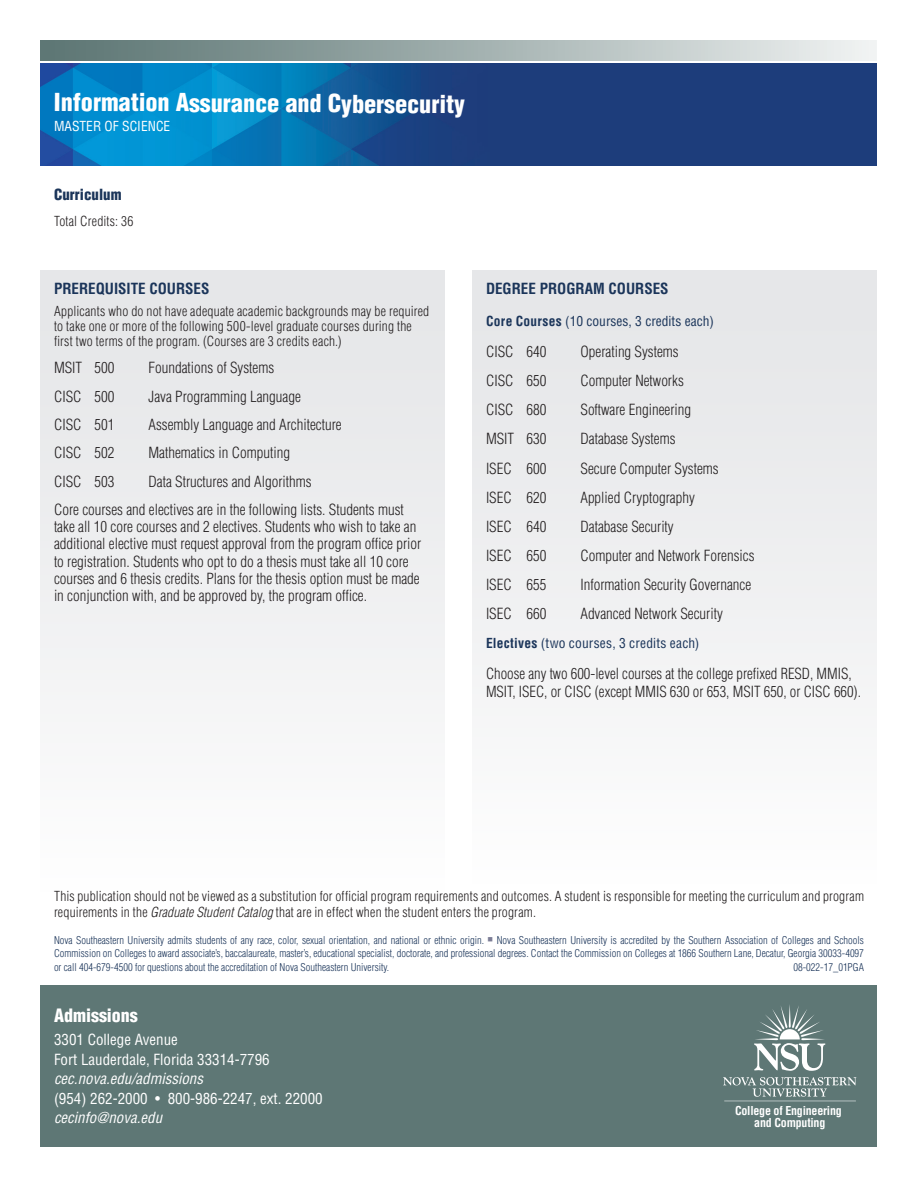
<style>
.page{position:relative;width:918px;height:1188px;background:#fff}
.page>*{position:absolute;margin:0;border:0;box-sizing:border-box;transform-origin:0 0}
.t1{font:900 condensed 24.15px "Helvetica LT Std";letter-spacing:-.01em;color:#fff}
.t2{font:900 condensed 18px "Helvetica LT Std";color:#fff}
.Short_Courses{font:300 condensed 15px/17.2px "Helvetica LT Std";color:#231f20}
.t3{font:condensed 15px/19.5px "Helvetica LT Std";color:#fff}
.t4{font:italic condensed 15px "Helvetica LT Std";color:#fff}
.Bold_Course_Header{font:700 condensed 15px "Helvetica LT Std";color:#1b355a}
.t5{font:900 condensed 15px "Helvetica LT Std";color:#1b355a}
.Small_Text{font:300 condensed 13.5px/16.2px "Helvetica LT Std";letter-spacing:.015em;color:#231f20}
.Courses{font:300 condensed 13.5px/15px "Helvetica LT Std";letter-spacing:.015em;color:#231f20}
.Courses_titles{font:condensed 13.5px "Helvetica LT Std";letter-spacing:.005em;color:#1b355a}
.t6{font:condensed 13.5px "Helvetica LT Std";color:#fff}
.t7{font:700 condensed 12px/12.6px "Helvetica LT Std";letter-spacing:-.015em;color:#fff;text-align:center}
.Legal_Statement{font:300 condensed 10.5px/13.5px "Helvetica LT Std";color:#1b355a;text-align:justify}
.s1{font-weight:700}
.s2{font-style:italic}
.s3{color:#7c7d96}
</style>
<div class="page">
<img style="left:40px;top:64px;width:837px;height:101px">
<div style="left:40px;top:986px;width:838px;height:162px;background:#5e7775"></div>
<div style="left:40px;top:40px;width:878px;height:21px;background:linear-gradient(to right,#56706e,#f5f7f6)"></div>
<div style="left:878px;top:22px;width:40px;height:42px;background:#fff"></div>
<div style="left:472px;top:270px;width:406px;height:613px;background:linear-gradient(to right,#f0f1f2,#f0f1f2)"></div>
<div style="left:40px;top:270px;width:406px;height:622px;background:linear-gradient(to right,#f0f1f2,#f0f1f2)"></div>
<svg style="left:723px;top:1077px;width:133px;height:25px"></svg>
<svg style="left:754px;top:1005px;width:71px;height:66px"></svg>
<p class="t1" style="left:54px;top:88px;width:413px">Information Assurance and Cybersecurity</p>
<p class="t6" style="left:54px;top:118px;width:118px">MASTER OF SCIENCE</p>
<p class="t5" style="left:54px;top:185px;width:69px">Curriculum</p>
<p class="Courses" style="left:54px;top:213px;width:81px">Total Credits: 36</p>
<p class="Bold_Course_Header" style="left:54px;top:279px;width:157px">PREREQUISITE COURSES</p>
<p class="Courses" style="left:54px;top:304px;width:377px">Applicants who do not have adequate academic backgrounds may be required to take one or more of the following 500-level graduate courses during the first two terms of the program. (Courses are 3 credits each.)</p>
<p class="Short_Courses" style="left:54px;top:359px;width:62px">MSIT 500</p>
<p class="Short_Courses" style="left:148px;top:359px;width:127px">Foundations of Systems</p>
<p class="Short_Courses" style="left:54px;top:387px;width:62px">CISC 500</p>
<p class="Short_Courses" style="left:148px;top:387px;width:154px">Java Programming Language</p>
<p class="Short_Courses" style="left:54px;top:416px;width:62px">CISC 501</p>
<p class="Short_Courses" style="left:148px;top:416px;width:195px">Assembly Language and Architecture</p>
<p class="Short_Courses" style="left:54px;top:444px;width:62px">CISC 502</p>
<p class="Short_Courses" style="left:148px;top:444px;width:143px">Mathematics in Computing</p>
<p class="Short_Courses" style="left:54px;top:472px;width:62px">CISC 503</p>
<p class="Short_Courses" style="left:148px;top:472px;width:165px">Data Structures and Algorithms</p>
<p class="Short_Courses" style="left:54px;top:501px;width:369px">Core courses and electives are in the following lists. Students must take all 10 core courses and 2 electives. Students who wish to take an additional elective must request approval from the program office prior to registration. Students who opt to do a thesis must take all 10 core courses and 6 thesis credits. Plans for the thesis option must be made in conjunction with, and be approved by, the program office.</p>
<p class="Bold_Course_Header" style="left:486px;top:279px;width:184px">DEGREE PROGRAM COURSES</p>
<p class="Courses_titles" style="left:486px;top:312px;width:230px"><span class="s1">Core Courses</span> (10 courses, 3 credits each)</p>
<p class="Short_Courses" style="left:486px;top:343px;width:62px">CISC 640</p>
<p class="Short_Courses" style="left:580px;top:343px;width:100px">Operating Systems</p>
<p class="Short_Courses" style="left:486px;top:372px;width:62px">CISC 650</p>
<p class="Short_Courses" style="left:580px;top:372px;width:105px">Computer Networks</p>
<p class="Short_Courses" style="left:486px;top:401px;width:62px">CISC 680</p>
<p class="Short_Courses" style="left:580px;top:401px;width:112px">Software Engineering</p>
<p class="Short_Courses" style="left:486px;top:430px;width:62px">MSIT 630</p>
<p class="Short_Courses" style="left:580px;top:430px;width:97px">Database Systems</p>
<p class="Short_Courses" style="left:486px;top:459px;width:62px">ISEC 600</p>
<p class="Short_Courses" style="left:580px;top:459px;width:140px">Secure Computer Systems</p>
<p class="Short_Courses" style="left:486px;top:488px;width:62px">ISEC 620</p>
<p class="Short_Courses" style="left:580px;top:488px;width:116px">Applied Cryptography</p>
<p class="Short_Courses" style="left:486px;top:518px;width:62px">ISEC 640</p>
<p class="Short_Courses" style="left:580px;top:518px;width:95px">Database Security</p>
<p class="Short_Courses" style="left:486px;top:547px;width:62px">ISEC 650</p>
<p class="Short_Courses" style="left:580px;top:547px;width:176px">Computer and Network Forensics</p>
<p class="Short_Courses" style="left:486px;top:576px;width:62px">ISEC 655</p>
<p class="Short_Courses" style="left:580px;top:576px;width:172px">Information Security Governance</p>
<p class="Short_Courses" style="left:486px;top:605px;width:62px">ISEC 660</p>
<p class="Short_Courses" style="left:580px;top:605px;width:144px">Advanced Network Security</p>
<p class="Courses_titles" style="left:486px;top:635px;width:215px"><span class="s1">Electives</span> (two courses, 3 credits each)</p>
<p class="Short_Courses" style="left:486px;top:665px;width:376px;line-height:18px">Choose any two 600-level courses at the college prefixed RESD, MMIS,<br>MSIT, ISEC, or CISC (except MMIS 630 or 653, MSIT 650, or CISC 660).</p>
<p class="Small_Text" style="left:54px;top:888px;width:812px">This publication should not be viewed as a substitution for official program requirements and outcomes. A student is responsible for meeting the curriculum and program requirements in the <span class="s2">Graduate Student Catalog</span> that are in effect when the student enters the program.</p>
<p class="Legal_Statement" style="left:54px;top:933px;width:812px">Nova Southeastern University admits students of any race, color, sexual orientation, and national or ethnic origin. <span class="s3">■</span> Nova Southeastern University is accredited by the Southern Association of Colleges and Schools Commission on Colleges to award associate’s, baccalaureate, master’s, educational specialist, doctorate, and professional degrees. Contact the Commission on Colleges at 1866 Southern Lane, Decatur, Georgia 30033-4097 or call 404-679-4500 for questions about the accreditation of Nova Southeastern University.</p>
<p class="Legal_Statement" style="left:793px;top:960px;width:72px">08-022-17_01PGA</p>
<p class="t2" style="left:54px;top:1004px;width:85px">Admissions</p>
<p class="t3" style="left:54px;top:1030px;width:217px">3301 College Avenue<br>Fort Lauderdale, Florida 33314-7796</p>
<p class="t4" style="left:54px;top:1070px;width:151px">cec.nova.edu/admissions</p>
<p class="t3" style="left:54px;top:1089px;width:270px">(954) 262-2000 • 800-986-2247, ext. 22000</p>
<p class="t4" style="left:54px;top:1109px;width:110px">cecinfo@nova.edu</p>
<p class="t7" style="left:735px;top:1104px;width:108px">College of Engineering and Computing</p>
</div>
